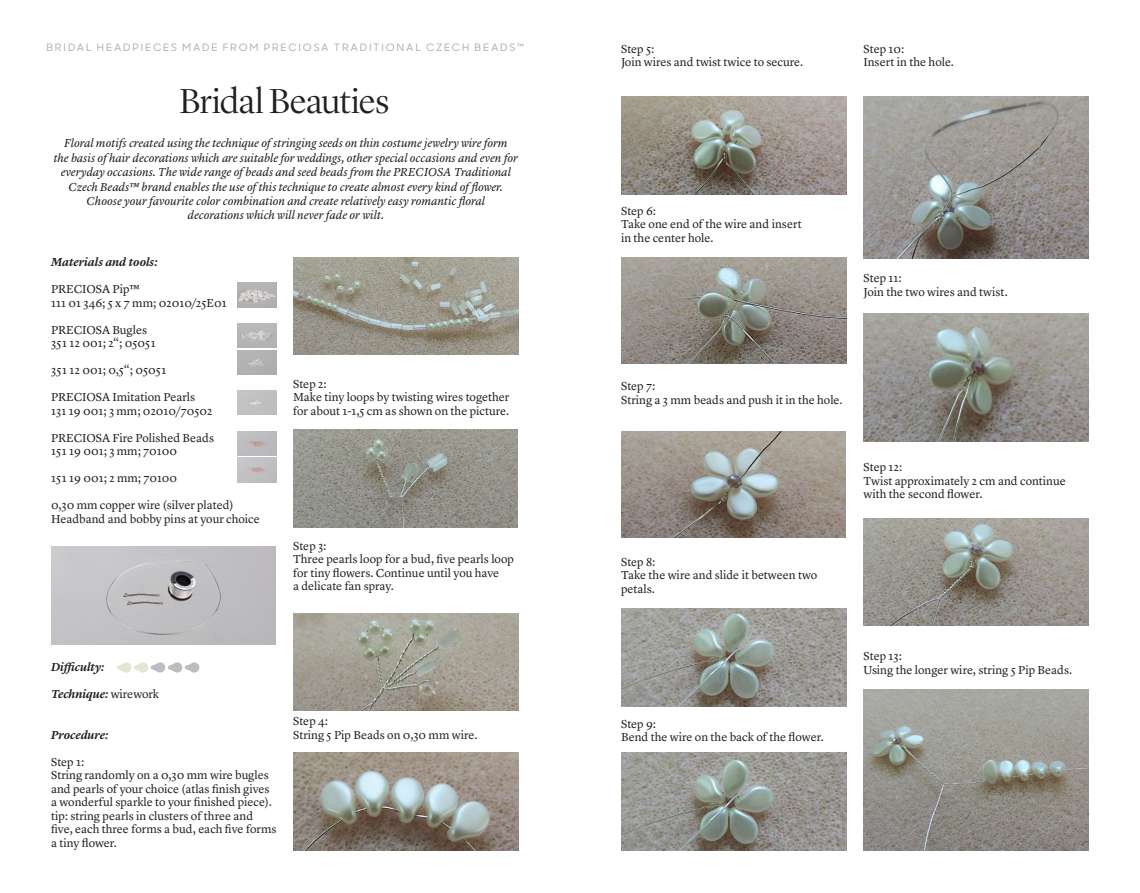
<style>
.page{position:relative;width:1140px;height:893px;background:#fff}
.page>*{position:absolute;margin:0;border:0;box-sizing:border-box;transform-origin:0 0}
.t1{font:300 36px "Lyon Display";letter-spacing:-.01em;color:#231f20}
.t2{font:12px/13.5px "Lyon Text";color:#231f20}
.t3{font:italic 12px/14.4px "Lyon Text";letter-spacing:-.005em;color:#231f20;text-align:center}
.t4{font:italic 600 12px "Lyon Text";letter-spacing:-.005em;color:#231f20}
.t5{font:500 10.2px "Sharp Sans Display No 1";letter-spacing:.17em;color:#a8abac}
.s1{font-weight:400;font-style:normal}
</style>
<div class="page">
<img style="left:238px;top:283px;width:38px;height:24px">
<img style="left:238px;top:390px;width:38px;height:24px">
<img style="left:238px;top:432px;width:38px;height:24px">
<img style="left:238px;top:458px;width:38px;height:24px">
<img style="left:238px;top:323px;width:38px;height:25px">
<img style="left:238px;top:350px;width:38px;height:25px">
<img style="left:51px;top:546px;width:225px;height:98px">
<img style="left:293px;top:257px;width:225px;height:98px">
<img style="left:293px;top:430px;width:225px;height:98px">
<img style="left:293px;top:613px;width:225px;height:98px">
<img style="left:293px;top:753px;width:225px;height:98px">
<img style="left:621px;top:97px;width:225px;height:98px">
<img style="left:621px;top:257px;width:225px;height:106px">
<img style="left:621px;top:431px;width:224px;height:107px">
<img style="left:621px;top:609px;width:225px;height:97px">
<img style="left:621px;top:753px;width:225px;height:98px">
<img style="left:863px;top:97px;width:226px;height:161px">
<img style="left:863px;top:314px;width:226px;height:127px">
<img style="left:863px;top:519px;width:226px;height:106px">
<img style="left:863px;top:689px;width:226px;height:162px">
<svg style="left:117px;top:662px;width:82px;height:11px"></svg>
<p class="t5" style="left:46px;top:40px;width:479px">BRIDAL HEADPIECES MADE FROM PRECIOSA TRADITIONAL CZECH BEADS™</p>
<h1 class="t1" style="left:180px;top:75px;width:211px">Bridal Beauties</h1>
<p class="t3" style="left:54px;top:135px;width:465px">Floral motifs created using the technique of stringing seeds on thin costume jewelry wire form<br>the basis of hair decorations which are suitable for weddings, other special occasions and even for everyday occasions. The wide range of beads and seed beads from the PRECIOSA Traditional Czech Beads™ brand enables the use of this technique to create almost every kind of flower.<br>Choose your favourite color combination and create relatively easy romantic floral<br>decorations which will never fade or wilt.</p>
<p class="t4" style="left:51px;top:253px;width:108px">Materials and tools:</p>
<p class="t2" style="left:51px;top:282px;width:177px">PRECIOSA Pip™<br>111 01 346; 5 x 7 mm; 02010/25E01</p>
<p class="t2" style="left:51px;top:322px;width:106px">PRECIOSA Bugles<br>351 12 001; 2“; 05051</p>
<p class="t2" style="left:51px;top:363px;width:117px">351 12 001; 0,5“; 05051</p>
<p class="t2" style="left:51px;top:390px;width:163px">PRECIOSA Imitation Pearls<br>131 19 001; 3 mm; 02010/70502</p>
<p class="t2" style="left:51px;top:430px;width:164px">PRECIOSA Fire Polished Beads<br>151 19 001; 3 mm; 70100</p>
<p class="t2" style="left:51px;top:471px;width:128px">151 19 001; 2 mm; 70100</p>
<p class="t2" style="left:51px;top:498px;width:210px">0,30 mm copper wire (silver plated)<br>Headband and bobby pins at your choice</p>
<p class="t2" style="left:293px;top:376px;width:218px">Step 2:<br>Make tiny loops by twisting wires together for about 1-1,5 cm as shown on the picture.</p>
<p class="t2" style="left:293px;top:538px;width:222px">Step 3:<br>Three pearls loop for a bud, five pearls loop for tiny flowers. Continue until you have<br>a delicate fan spray.</p>
<p class="t4" style="left:51px;top:658px;width:55px">Difficulty:</p>
<p class="t4" style="left:51px;top:685px;width:110px">Technique: <span class="s1">wirework</span></p>
<p class="t4" style="left:51px;top:726px;width:59px">Procedure:</p>
<p class="t2" style="left:51px;top:754px;width:227px">Step 1:<br>String randomly on a 0,30 mm wire bugles and pearls of your choice (atlas finish gives a wonderful sparkle to your finished piece). tip: string pearls in clusters of three and five, each three forms a bud, each five forms a tiny flower.</p>
<p class="t2" style="left:293px;top:714px;width:186px">Step 4:<br>String 5 Pip Beads on 0,30 mm wire.</p>
<p class="t2" style="left:621px;top:41px;width:184px">Step 5:<br>Join wires and twist twice to secure.</p>
<p class="t2" style="left:863px;top:41px;width:92px">Step 10:<br>Insert in the hole.</p>
<p class="t2" style="left:621px;top:203px;width:182px">Step 6:<br>Take one end of the wire and insert in the center hole.</p>
<p class="t2" style="left:863px;top:271px;width:146px">Step 11:<br>Join the two wires and twist.</p>
<p class="t2" style="left:621px;top:379px;width:223px">Step 7:<br>String a 3 mm beads and push it in the hole.</p>
<p class="t2" style="left:863px;top:460px;width:204px">Step 12:<br>Twist approximately 2 cm and continue with the second flower.</p>
<p class="t2" style="left:621px;top:554px;width:198px">Step 8:<br>Take the wire and slide it between two petals.</p>
<p class="t2" style="left:621px;top:716px;width:204px">Step 9:<br>Bend the wire on the back of the flower.</p>
<p class="t2" style="left:863px;top:649px;width:210px">Step 13:<br>Using the longer wire, string 5 Pip Beads.</p>
</div>
